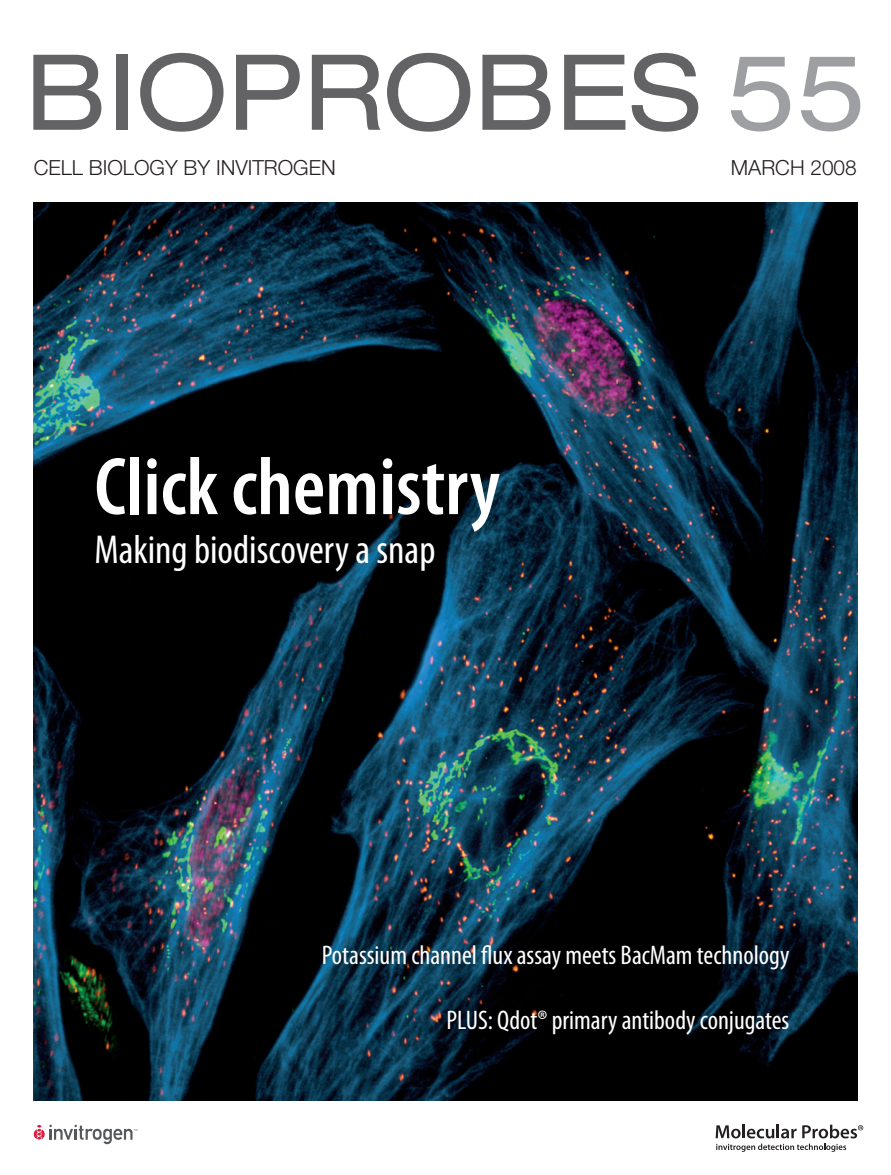
<style>
.page{position:relative;width:891px;height:1175px;background:#fff}
.page>*{position:absolute;margin:0;border:0;box-sizing:border-box;transform-origin:0 0}
.t1{font:expanded 105px "Helvetica Neue LT Std";color:#636366}
.t2{font:600 condensed 82.5px "Myriad Pro";color:#fff}
.t3{font:condensed 40.5px "Myriad Pro";color:#fff}
.t4{font:condensed 27px "Myriad Pro";color:#fff}
.t5{font:300 20.85px "Helvetica Neue LT Std";color:#231f20}
.s1{color:#9d9fa2}
</style>
<div class="page">
<svg style="left:34px;top:1124px;width:103px;height:20px"></svg>
<svg style="left:716px;top:1124px;width:147px;height:27px"></svg>
<img style="left:34px;top:202px;width:823px;height:898px">
<p class="t1" style="left:25px;top:29px;width:843px">BIOPROBES <span class="s1">55</span></p>
<p class="t5" style="left:34px;top:155px;width:304px">CELL BIOLOGY BY INVITROGEN</p>
<p class="t5" style="left:731px;top:155px;width:127px">MARCH 2008</p>
<p class="t2" style="left:94px;top:441px;width:407px">Click chemistry</p>
<p class="t3" style="left:94px;top:525px;width:343px">Making biodiscovery a snap</p>
<p class="t4" style="left:322px;top:939px;width:469px">Potassium channel flux assay meets BacMam technology</p>
<p class="t4" style="left:446px;top:1003px;width:344px">PLUS: Qdot® primary antibody conjugates</p>
</div>
